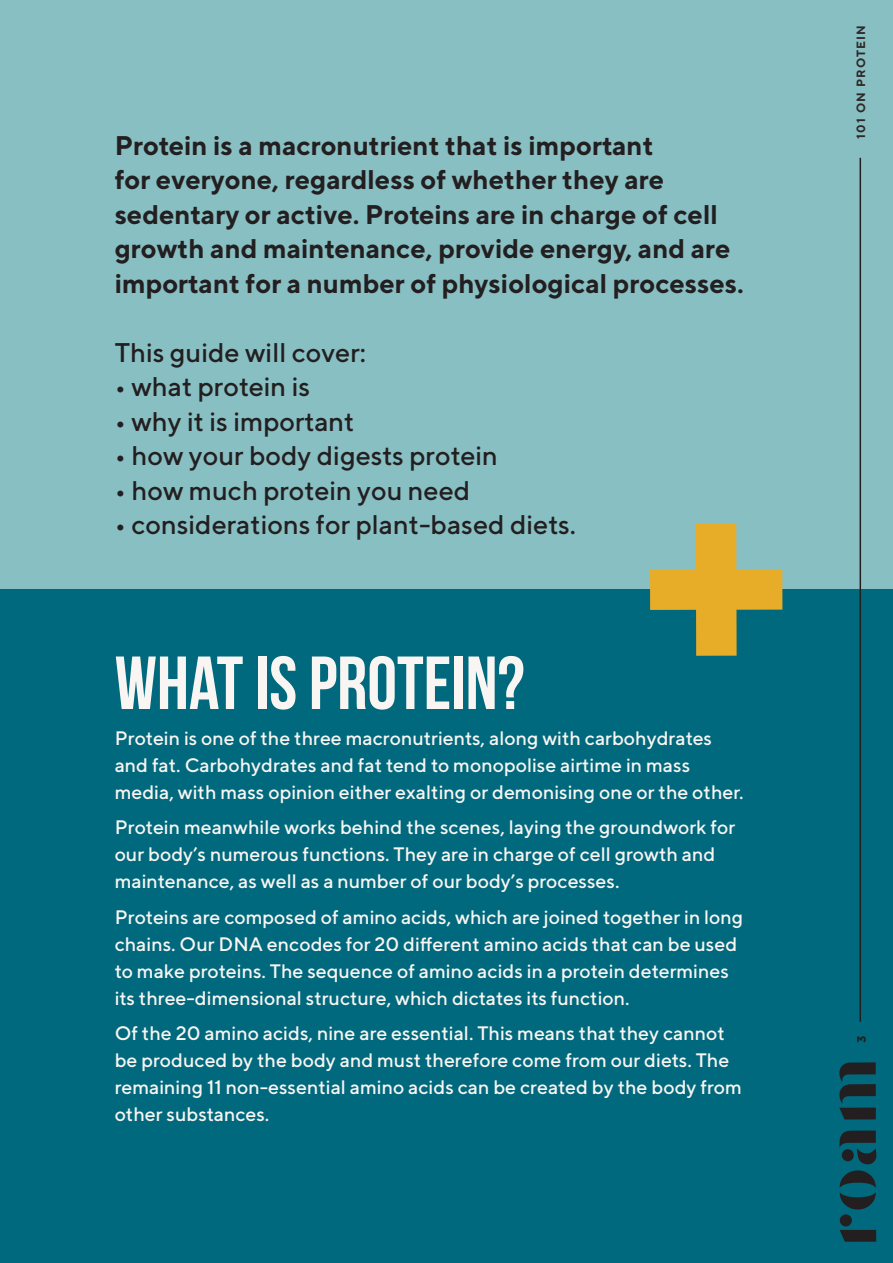
<style>
.page{position:relative;width:893px;height:1263px;background:#88bfc3}
.page>*{position:absolute;margin:0;border:0;box-sizing:border-box;transform-origin:0 0}
.t1{font:75px "Bebas Neue";color:#f8f5f2}
.t2{font:700 27px/34.5px "TT Norms";color:#231f20}
.t3{font:500 27px "TT Norms";color:#231f20}
.t4{font:500 19.5px/27px "TT Norms";color:#f8f5f2}
.t5{font:700 12px "TT Norms";letter-spacing:.1em;color:#2e2926}
.t6{font:700 12px "Gotham";color:#231f20}
</style>
<div class="page">
<div style="left:0;top:590px;width:893px;height:673px;background:#00697d"></div>
<hr style="left:859px;top:158px;width:2px;height:864px;background:#231f20">
<svg style="left:840px;top:1230px;width:36px;height:12px"></svg>
<svg style="left:839px;top:1062px;width:37px;height:57px"></svg>
<svg style="left:839px;top:1130px;width:37px;height:79px"></svg>
<div style="left:840px;top:1214px;width:12px;height:12px;background:#231f20;border-radius:50%"></div>
<div style="left:842px;top:1149px;width:12px;height:12px;background:#231f20;border-radius:50%"></div>
<svg style="left:650px;top:523px;width:132px;height:133px"></svg>
<p class="t2" style="left:115px;top:127px;width:631px">Protein is a macronutrient that is important<br>for everyone, regardless of whether they are sedentary or active. Proteins are in charge of cell growth and maintenance, provide energy, and are important for a number of physiological processes.</p>
<p class="t3" style="left:115px;top:336px;width:253px">This guide will cover:</p>
<p class="t3" style="left:115px;top:370px;width:197px">• what protein is</p>
<p class="t3" style="left:115px;top:405px;width:241px">• why it is important</p>
<p class="t3" style="left:115px;top:439px;width:385px">• how your body digests protein</p>
<p class="t3" style="left:115px;top:474px;width:357px">• how much protein you need</p>
<p class="t3" style="left:115px;top:508px;width:463px">• considerations for plant-based diets.</p>
<p class="t1" style="left:115px;top:642px;width:411px">WHAT IS PROTEIN?</p>
<p class="t4" style="left:115px;top:724px;width:630px">Protein is one of the three macronutrients, along with carbohydrates and fat. Carbohydrates and fat tend to monopolise airtime in mass media, with mass opinion either exalting or demonising one or the other.</p>
<p class="t4" style="left:115px;top:813px;width:622px">Protein meanwhile works behind the scenes, laying the groundwork for our body’s numerous functions. They are in charge of cell growth and maintenance, as well as a number of our body’s processes.</p>
<p class="t4" style="left:115px;top:903px;width:630px">Proteins are composed of amino acids, which are joined together in long chains. Our DNA encodes for 20 different amino acids that can be used to make proteins. The sequence of amino acids in a protein determines its three-dimensional structure, which dictates its function.</p>
<p class="t4" style="left:115px;top:1019px;width:629px">Of the 20 amino acids, nine are essential. This means that they cannot be produced by the body and must therefore come from our diets. The remaining 11 non-essential amino acids can be created by the body from other substances.</p>
<p class="t5" style="left:853px;top:139px;width:115px;rotate:-90deg">101 ON PROTEIN</p>
<p class="t6" style="left:853px;top:1043px;width:9px;rotate:-90deg">3</p>
</div>
